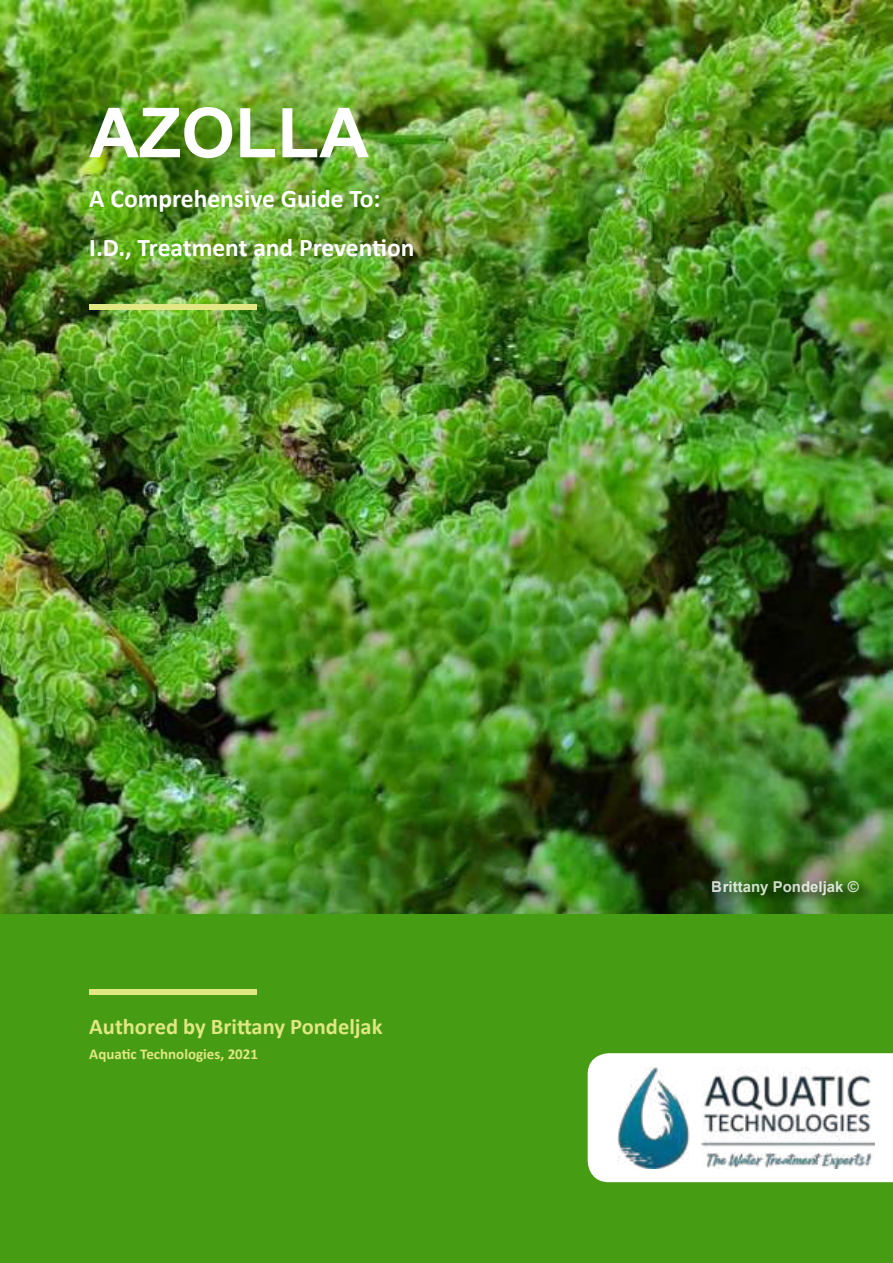
<style>
.page{position:relative;width:893px;height:1263px;background:#fff}
.page>*{position:absolute;margin:0;border:0;box-sizing:border-box;transform-origin:0 0}
.t1{font:700 69px "Arial";color:#fff}
.t2{font:700 25.5px/49.5px "Calibri";color:#fff}
.t3{font:700 22.5px "Calibri";color:#e0e783}
.t4{font:700 15px "Calibri";color:#e0e783}
.t5{font:700 15px "Arial";color:#fff}
</style>
<div class="page">
<img style="left:0;top:0;width:892px;height:914px">
<div style="left:0;top:914px;width:893px;height:349px;background:#469d13"></div>
<div style="left:89px;top:304px;width:168px;height:5px;background:#e0e783"></div>
<div style="left:89px;top:989px;width:168px;height:6px;background:#e0e783"></div>
<div style="left:588px;top:1053px;width:305px;height:129px;background:#fff"></div>
<img style="left:605px;top:1067px;width:270px;height:101px">
<div style="left:713px;top:878px;width:162px;height:30px;background:#000;opacity:.75"></div>
<h1 class="t1" style="left:89px;top:107px;width:281px">AZOLLA</h1>
<p class="t2" style="left:89px;top:176px;width:327px">A Comprehensive Guide To:<br>I.D., Treatment and Prevention</p>
<p class="t3" style="left:89px;top:1010px;width:295px">Authored by Brittany Pondeljak</p>
<p class="t4" style="left:89px;top:1044px;width:170px">Aquatic Technologies, 2021</p>
<p class="t5" style="left:712px;top:881px;width:148px">Brittany Pondeljak ©</p>
</div>
